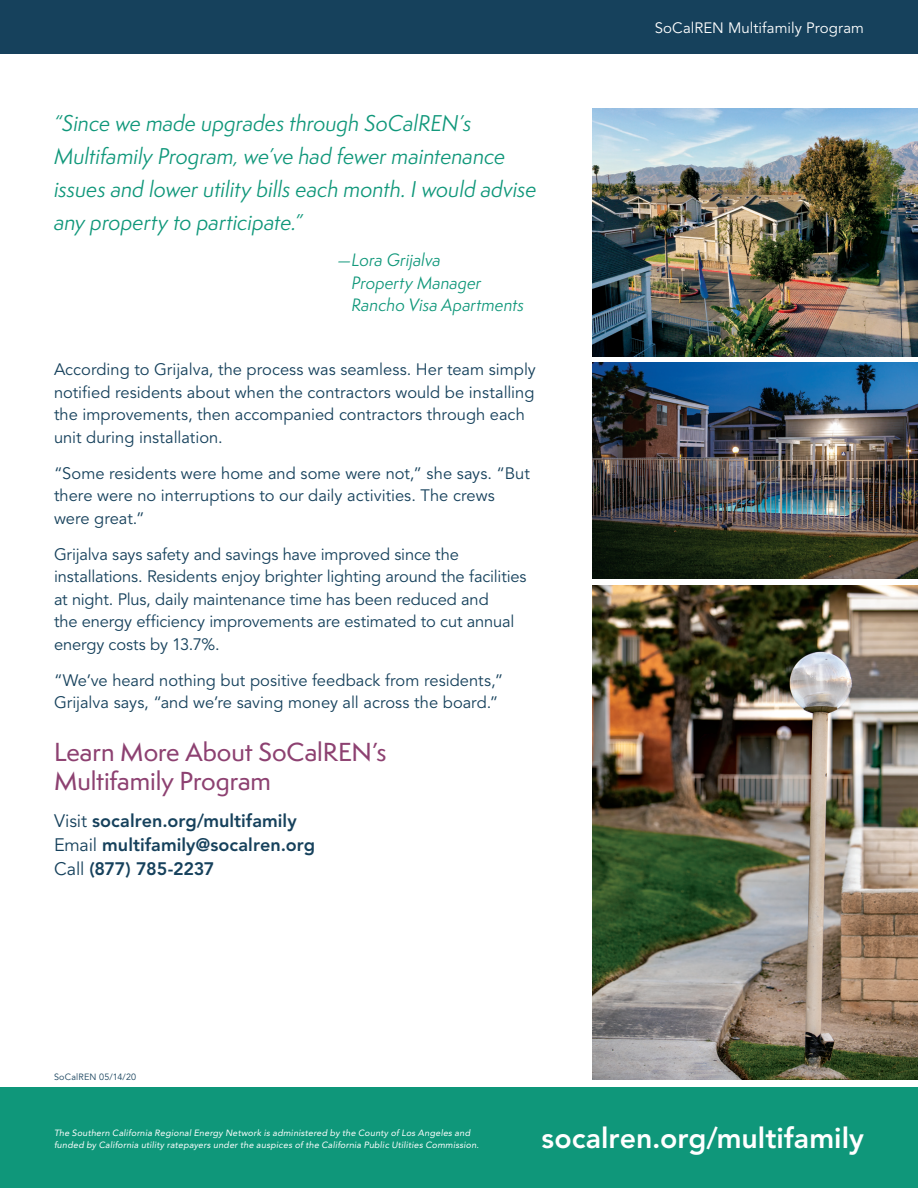
<style>
.page{position:relative;width:918px;height:1188px;background:#fff}
.page>*{position:absolute;margin:0;border:0;box-sizing:border-box;transform-origin:0 0}
.t1{font:800 28.5px "Avenir LT Std";color:#fff}
.S1{font:500 24px/28.5px "Semplicita Pro";color:#8d4171}
.t2{font:italic 21px/33px "Semplicita Pro";letter-spacing:-.005em;color:#0f977a}
.CTA{font:800 18px "Avenir LT Std";color:#16415c}
.CTA-2{font:800 18px "Avenir LT Std";letter-spacing:-.02em;color:#16415c}
.Body{font:16.5px/22.5px "Avenir LT Std";color:#16415c}
.Quoter{font:italic 16.5px/22.5px "Semplicita Pro";color:#0f977a}
.t3{font:15px "Avenir LT Std";letter-spacing:.005em;color:#fff}
.t4{font:italic 9px/12px "Avenir LT Std";letter-spacing:.02em;color:#fff}
.t5{font:9px "Avenir LT Std";letter-spacing:.02em;color:#16415c}
.s1{font-weight:400}
</style>
<div class="page">
<div style="left:0;top:0;width:918px;height:54px;background:#16415c"></div>
<div style="left:0;top:1087px;width:918px;height:101px;background:#0f977a"></div>
<img style="left:593px;top:108px;width:325px;height:248px">
<img style="left:593px;top:363px;width:325px;height:216px">
<img style="left:593px;top:586px;width:325px;height:494px">
<p class="t2" style="left:54px;top:107px;width:484px">“Since we made upgrades through SoCalREN’s Multifamily Program, we’ve had fewer maintenance issues and lower utility bills each month. I would advise any property to participate.”</p>
<p class="Quoter" style="left:352px;top:249px;width:174px;text-indent:-14px">—Lora Grijalva<br>Property Manager<br>Rancho Visa Apartments</p>
<p class="Body" style="left:54px;top:359px;width:483px">According to Grijalva, the process was seamless. Her team simply notified residents about when the contractors would be installing the improvements, then accompanied contractors through each unit during installation.</p>
<p class="Body" style="left:54px;top:462px;width:477px">“Some residents were home and some were not,” she says. “But there were no interruptions to our daily activities. The crews were great.”</p>
<p class="Body" style="left:54px;top:543px;width:474px">Grijalva says safety and savings have improved since the installations. Residents enjoy brighter lighting around the facilities at night. Plus, daily maintenance time has been reduced and<br>the energy efficiency improvements are estimated to cut annual energy costs by 13.7%.</p>
<p class="Body" style="left:54px;top:669px;width:451px">“We’ve heard nothing but positive feedback from residents,”<br>Grijalva says, “and we’re saving money all across the board.”</p>
<p class="S1" style="left:54px;top:738px;width:334px">Learn More About SoCalREN’s<br>Multifamily Program</p>
<p class="CTA" style="left:54px;top:810px;width:244px"><span class="s1">Visit</span> socalren.org/multifamily</p>
<p class="CTA" style="left:54px;top:834px;width:263px"><span class="s1">Email</span> multifamily@socalren.org</p>
<p class="CTA-2" style="left:54px;top:858px;width:162px"><span class="s1">Call</span> (877) 785-2237</p>
<p class="t5" style="left:54px;top:1072px;width:84px">SoCalREN 05/14/20</p>
<p class="t3" style="left:655px;top:19px;width:211px">SoCalREN Multifamily Program</p>
<p class="t4" style="left:54px;top:1127px;width:427px">The Southern California Regional Energy Network is administered by the County of Los Angeles and funded by California utility ratepayers under the auspices of the California Public Utilities Commission.</p>
<h1 class="t1" style="left:542px;top:1121px;width:324px">socalren.org/multifamily</h1>
</div>
